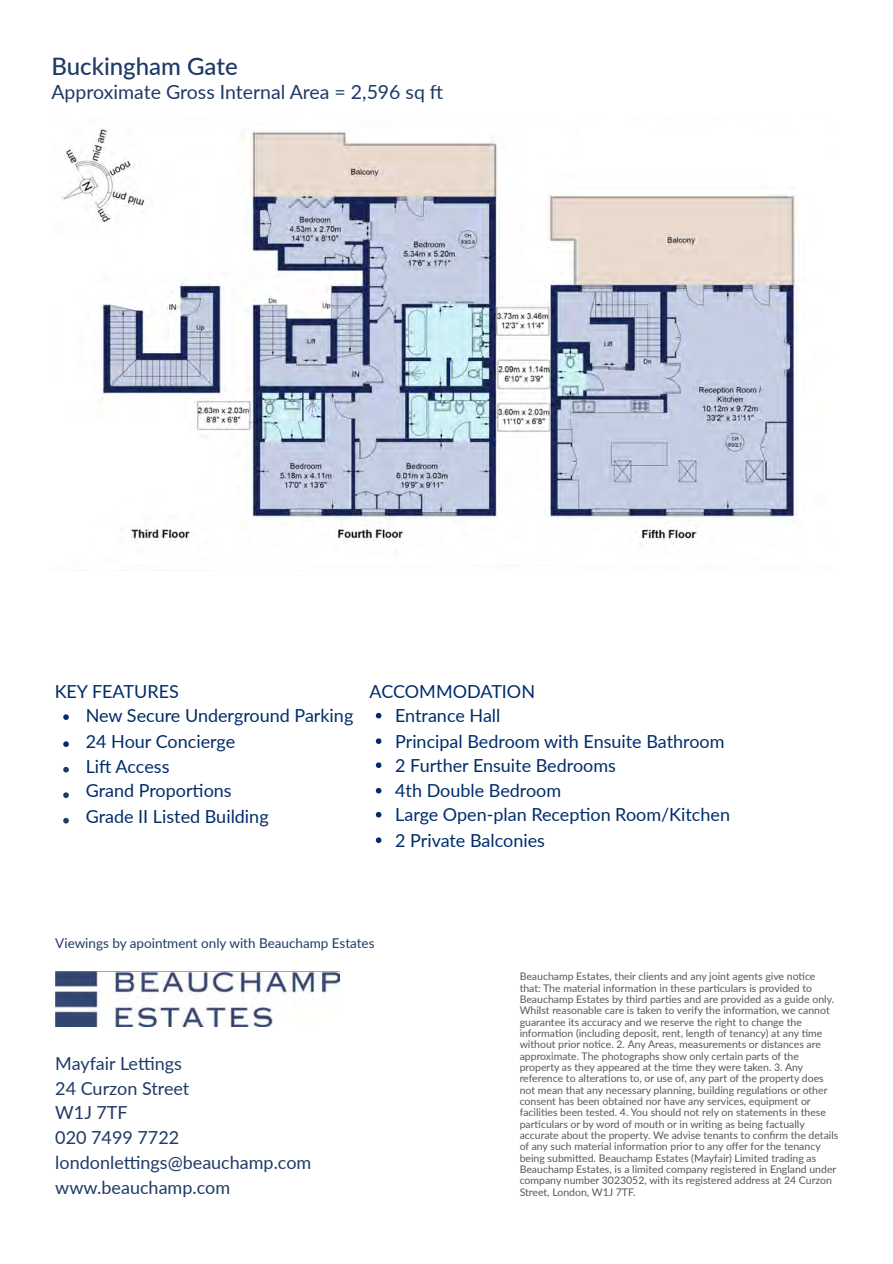
<style>
.page{position:relative;width:893px;height:1264px;background:#fff}
.page>*{position:absolute;margin:0;border:0;box-sizing:border-box;transform-origin:0 0}
.t1{font:500 24px "Lato";color:#1f3a66}
.t2{font:19.5px "Lato";color:#1f3a66}
.t3{font:18px/25.5px "Lato";color:#002d6a}
.t4{font:18px/24.8px "Lato";color:#1f3a66}
.t5{font:13.5px "Lato";color:#1f3a66}
.t6{font:10.5px/11.4px "Lato";color:#58585c}
</style>
<div class="page">
<img style="left:55px;top:971px;width:284px;height:55px">
<img style="left:58px;top:128px;width:774px;height:442px">
<svg style="left:376px;top:712px;width:5px;height:6px"></svg>
<svg style="left:376px;top:738px;width:5px;height:6px"></svg>
<svg style="left:376px;top:762px;width:5px;height:6px"></svg>
<svg style="left:376px;top:788px;width:5px;height:5px"></svg>
<svg style="left:376px;top:812px;width:5px;height:5px"></svg>
<svg style="left:376px;top:837px;width:5px;height:6px"></svg>
<svg style="left:63px;top:714px;width:6px;height:6px"></svg>
<svg style="left:63px;top:741px;width:6px;height:6px"></svg>
<svg style="left:63px;top:766px;width:6px;height:6px"></svg>
<svg style="left:63px;top:792px;width:6px;height:6px"></svg>
<svg style="left:63px;top:818px;width:6px;height:5px"></svg>
<h1 class="t1" style="left:51px;top:49px;width:188px">Buckingham Gate</h1>
<h2 class="t2" style="left:51px;top:78px;width:393px">Approximate Gross Internal Area = 2,596 sq ft</h2>
<h3 class="t3" style="left:55px;top:678px;width:126px">KEY FEATURES</h3>
<h3 class="t3" style="left:86px;top:702px;width:269px">New Secure Underground Parking<br>24 Hour Concierge<br>Lift Access</h3>
<h3 class="t3" style="left:86px;top:777px;width:184px">Grand Proportions<br>Grade II Listed Building</h3>
<h3 class="t3" style="left:369px;top:677px;width:167px">ACCOMMODATION</h3>
<h3 class="t3" style="left:395px;top:702px;width:331px">Entrance Hall<br>Principal Bedroom with Ensuite Bathroom</h3>
<h3 class="t3" style="left:395px;top:777px;width:167px">4th Double Bedroom</h3>
<h3 class="t3" style="left:395px;top:826px;width:151px">2 Private Balconies</h3>
<h3 class="t3" style="left:395px;top:751px;width:222px">2 Further Ensuite Bedrooms</h3>
<h3 class="t3" style="left:395px;top:801px;width:336px">Large Open-plan Reception Room/Kitchen</h3>
<p class="t5" style="left:55px;top:933px;width:321px">Viewings by apointment only with Beauchamp Estates</p>
<h3 class="t4" style="left:55px;top:1050px;width:257px">Mayfair Lettings<br>24 Curzon Street<br>W1J 7TF<br>020 7499 7722 londonlettings@beauchamp.com www.beauchamp.com</h3>
<p class="t6" style="left:519px;top:970px;width:320px">Beauchamp Estates, their clients and any joint agents give notice that: The material information in these particulars is provided to Beauchamp Estates by third parties and are provided as a guide only.<br>Whilst reasonable care is taken to verify the information, we cannot guarantee its accuracy and we reserve the right to change the information (including deposit, rent, length of tenancy) at any time without prior notice. 2. Any Areas, measurements or distances are approximate. The photographs show only certain parts of the property as they appeared at the time they were taken. 3. Any reference to alterations to, or use of, any part of the property does not mean that any necessary planning, building regulations or other consent has been obtained nor have any services, equipment or facilities been tested. 4. You should not rely on statements in these particulars or by word of mouth or in writing as being factually accurate about the property. We advise tenants to confirm the details of any such material information prior to any offer for the tenancy being submitted. Beauchamp Estates (Mayfair) Limited trading as Beauchamp Estates, is a limited company registered in England under company number 3023052, with its registered address at 24 Curzon Street, London, W1J 7TF.</p>
</div>
